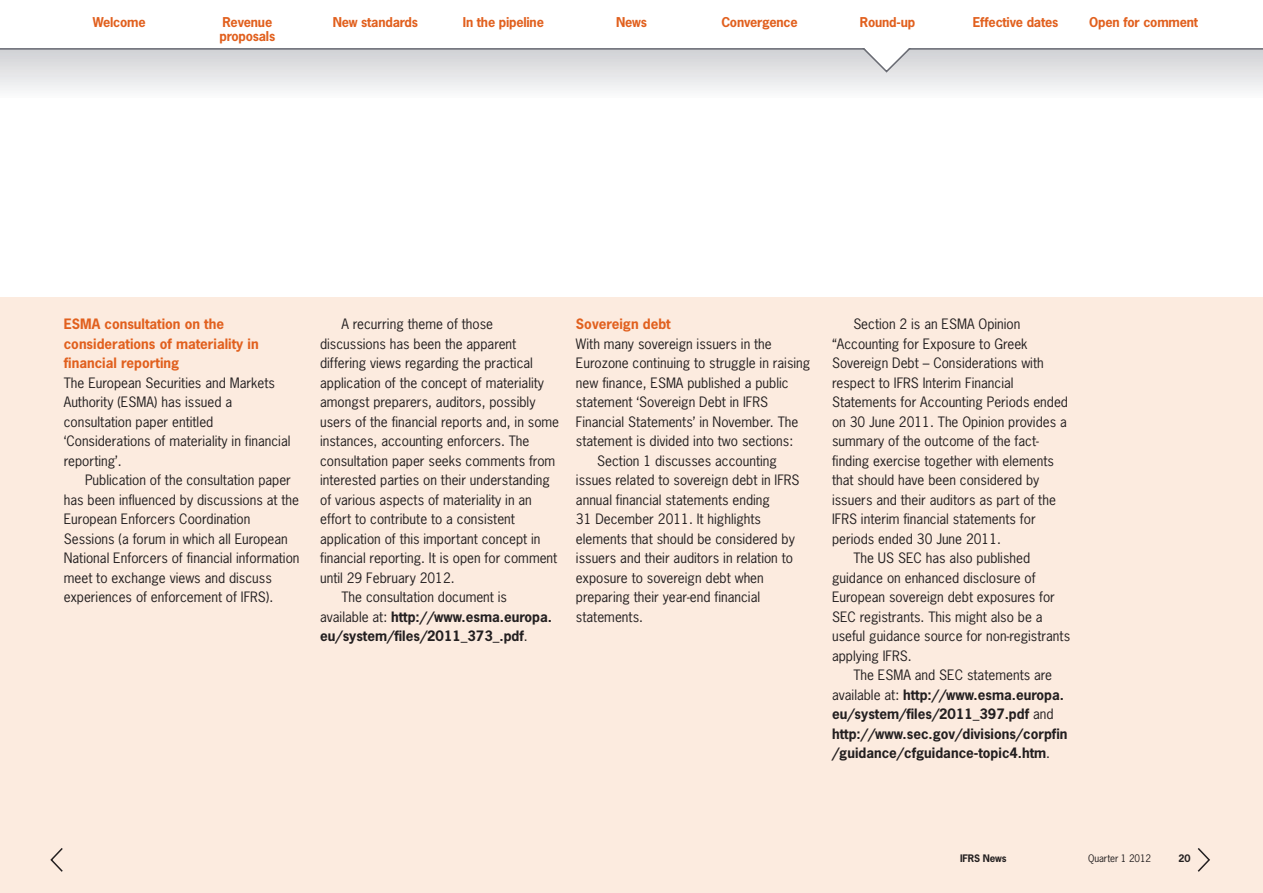
<style>
.page{position:relative;width:1263px;height:893px;background:#fff}
.page>*{position:absolute;margin:0;border:0;box-sizing:border-box;transform-origin:0 0}
.t1{font:13.5px/19.5px "News Gothic";color:#231f20}
.t2{font:700 13.5px "News Gothic";color:#231f20}
.t3{font:700 13.5px/19.5px "News Gothic";color:#e1601e}
.t4{font:700 12.75px/14.2px "News Gothic";letter-spacing:-.015em;color:#e1601e}
.t5{font:9.75px "News Gothic";letter-spacing:-.015em;color:#231f20}
.t6{font:700 9.75px "News Gothic";letter-spacing:-.015em;color:#231f20}
.s1{font-weight:400}
</style>
<div class="page">
<div style="left:0;top:298px;width:1263px;height:595px;background:#fcebdf"></div>
<svg style="left:1197px;top:848px;width:13px;height:24px"></svg>
<svg style="left:50px;top:848px;width:13px;height:24px"></svg>
<div style="left:0;top:49px;width:1263px;height:49px;background:linear-gradient(to bottom,#d0d0d4,#fbfbfc)"></div>
<hr style="left:0;top:48px;width:1263px;height:2px;background:#696b73">
<svg style="left:860px;top:48px;width:53px;height:25px"></svg>
<p class="t4" style="left:93px;top:15px;width:54px">Welcome</p>
<p class="t4" style="left:219px;top:15px;width:57px">Revenue proposals</p>
<p class="t4" style="left:333px;top:15px;width:87px">New standards</p>
<p class="t4" style="left:463px;top:15px;width:82px">In the pipeline</p>
<p class="t4" style="left:616px;top:15px;width:32px">News</p>
<p class="t4" style="left:721px;top:15px;width:78px">Convergence</p>
<p class="t4" style="left:860px;top:15px;width:57px">Round-up</p>
<p class="t4" style="left:973px;top:15px;width:87px">Effective dates</p>
<p class="t4" style="left:1089px;top:15px;width:110px">Open for comment</p>
<p class="t3" style="left:64px;top:315px;width:196px">ESMA consultation on the considerations of materiality in financial reporting</p>
<p class="t1" style="left:64px;top:373px;width:228px">The European Securities and Markets<br>Authority (ESMA) has issued a consultation paper entitled ‘Considerations of materiality in financial reporting’.</p>
<p class="t1" style="left:64px;top:471px;width:237px;text-indent:21px">Publication of the consultation paper has been influenced by discussions at the European Enforcers Coordination Sessions (a forum in which all European National Enforcers of financial information meet to exchange views and discuss experiences of enforcement of IFRS).</p>
<p class="t1" style="left:341px;top:315px;width:153px">A recurring theme of those</p>
<p class="t1" style="left:320px;top:334px;width:198px">discussions has been the apparent</p>
<p class="t1" style="left:320px;top:354px;width:214px">differing views regarding the practical</p>
<p class="t1" style="left:320px;top:373px;width:225px">application of the concept of materiality</p>
<p class="t1" style="left:320px;top:393px;width:217px">amongst preparers, auditors, possibly</p>
<p class="t1" style="left:320px;top:412px;width:241px">users of the financial reports and, in some</p>
<p class="t1" style="left:320px;top:432px;width:211px">instances, accounting enforcers. The</p>
<p class="t1" style="left:320px;top:451px;width:237px">consultation paper seeks comments from</p>
<p class="t1" style="left:320px;top:471px;width:231px">interested parties on their understanding</p>
<p class="t1" style="left:320px;top:490px;width:213px">of various aspects of materiality in an</p>
<p class="t1" style="left:320px;top:510px;width:196px">effort to contribute to a consistent</p>
<p class="t1" style="left:320px;top:529px;width:222px">application of this important concept in</p>
<p class="t1" style="left:320px;top:549px;width:239px">financial reporting. It is open for comment</p>
<p class="t1" style="left:320px;top:568px;width:136px">until 29 February 2012.</p>
<p class="t1" style="left:341px;top:588px;width:167px">The consultation document is</p>
<p class="t2" style="left:320px;top:609px;width:233px"><span class="s1">available at:</span> http://www.esma.europa.</p>
<p class="t2" style="left:320px;top:629px;width:209px">eu/system/files/2011_373_.pdf<span class="s1">.</span></p>
<p class="t3" style="left:576px;top:315px;width:96px">Sovereign debt</p>
<p class="t1" style="left:576px;top:334px;width:197px">With many sovereign issuers in the</p>
<p class="t1" style="left:576px;top:354px;width:236px">Eurozone continuing to struggle in raising</p>
<p class="t1" style="left:576px;top:373px;width:214px">new finance, ESMA published a public</p>
<p class="t1" style="left:576px;top:393px;width:194px">statement ‘Sovereign Debt in IFRS</p>
<p class="t1" style="left:576px;top:412px;width:224px">Financial Statements’ in November. The</p>
<p class="t1" style="left:576px;top:432px;width:219px">statement is divided into two sections:</p>
<p class="t1" style="left:597px;top:451px;width:181px">Section 1 discusses accounting</p>
<p class="t1" style="left:576px;top:471px;width:225px">issues related to sovereign debt in IFRS</p>
<p class="t1" style="left:576px;top:490px;width:196px">annual financial statements ending</p>
<p class="t1" style="left:576px;top:510px;width:187px">31 December 2011. It highlights</p>
<p class="t1" style="left:576px;top:529px;width:220px">elements that should be considered by</p>
<p class="t1" style="left:576px;top:549px;width:219px">issuers and their auditors in relation to</p>
<p class="t1" style="left:576px;top:568px;width:189px">exposure to sovereign debt when</p>
<p class="t1" style="left:576px;top:588px;width:186px">preparing their year-end financial</p>
<p class="t1" style="left:576px;top:607px;width:69px">statements.</p>
<p class="t1" style="left:853px;top:315px;width:169px">Section 2 is an ESMA Opinion</p>
<p class="t1" style="left:832px;top:334px;width:197px">“Accounting for Exposure to Greek</p>
<p class="t1" style="left:832px;top:354px;width:213px">Sovereign Debt – Considerations with</p>
<p class="t1" style="left:832px;top:373px;width:183px">respect to IFRS Interim Financial</p>
<p class="t1" style="left:832px;top:393px;width:238px">Statements for Accounting Periods ended</p>
<p class="t1" style="left:832px;top:412px;width:236px">on 30 June 2011. The Opinion provides a</p>
<p class="t1" style="left:832px;top:432px;width:208px">summary of the outcome of the fact-</p>
<p class="t1" style="left:832px;top:451px;width:223px">finding exercise together with elements</p>
<p class="t1" style="left:832px;top:471px;width:209px">that should have been considered by</p>
<p class="t1" style="left:832px;top:490px;width:225px">issuers and their auditors as part of the</p>
<p class="t1" style="left:832px;top:510px;width:205px">IFRS interim financial statements for</p>
<p class="t1" style="left:832px;top:529px;width:170px">periods ended 30 June 2011.</p>
<p class="t1" style="left:853px;top:549px;width:178px">The US SEC has also published</p>
<p class="t1" style="left:832px;top:568px;width:205px">guidance on enhanced disclosure of</p>
<p class="t1" style="left:832px;top:588px;width:224px">European sovereign debt exposures for</p>
<p class="t1" style="left:832px;top:607px;width:212px">SEC registrants. This might also be a</p>
<p class="t1" style="left:832px;top:627px;width:240px">useful guidance source for non-registrants</p>
<p class="t1" style="left:832px;top:646px;width:81px">applying IFRS.</p>
<p class="t1" style="left:853px;top:666px;width:200px">The ESMA and SEC statements are</p>
<p class="t2" style="left:832px;top:687px;width:233px"><span class="s1">available at:</span> http://www.esma.europa.</p>
<p class="t2" style="left:832px;top:707px;width:223px">eu/system/files/2011_397.pdf <span class="s1">and</span></p>
<p class="t2" style="left:832px;top:726px;width:237px">http://www.sec.gov/divisions/corpfin</p>
<p class="t2" style="left:832px;top:746px;width:220px">/guidance/cfguidance-topic4.htm<span class="s1">.</span></p>
<p class="t6" style="left:960px;top:853px;width:48px">IFRS News</p>
<p class="t5" style="left:1088px;top:853px;width:64px">Quarter 1 2012</p>
<p class="t6" style="left:1179px;top:853px;width:13px">20</p>
</div>
